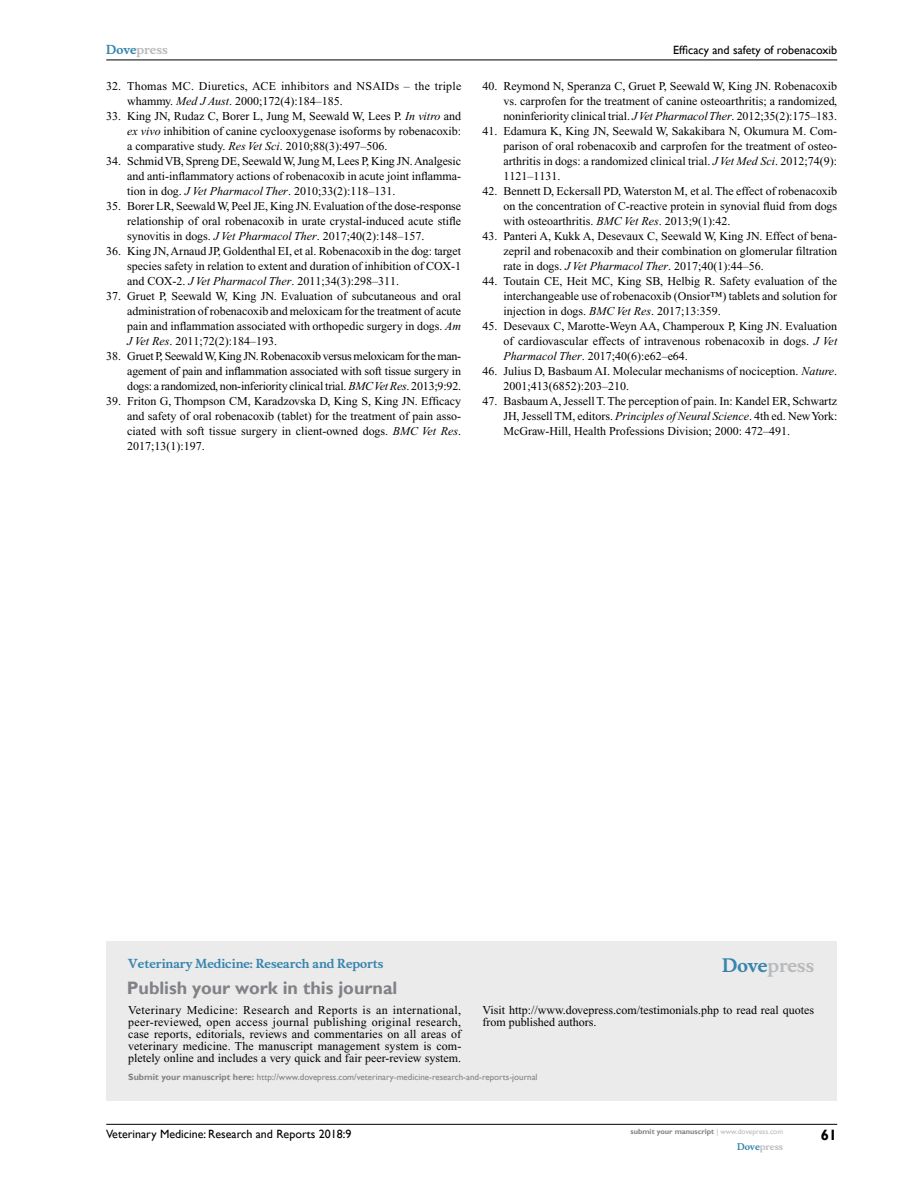
<style>
.page{position:relative;width:918px;height:1188px;background:#fff}
.page>*{position:absolute;margin:0;border:0;box-sizing:border-box;transform-origin:0 0}
.t1{font:700 18px "Gill Sans";color:#808285}
.t2{font:700 18px "Musee";color:#b8babc}
.t3{font:700 15px "Gill Sans";color:#000}
.t4{font:12px/15px "Times New Roman";color:#000;text-align:justify}
.t5{font:12px/15px "Times New Roman";letter-spacing:.02em;color:#000}
.t6{font:12px "Gill Sans";color:#000}
.t7{font:700 12px "Musee";color:#3785ad}
.t8{font:700 12px "Musee";color:#b8babc}
.t9{font:9px "Gill Sans";color:#808285}
.t10{font:700 9px "Musee";color:#b8babc}
.t11{font:700 7.5px "Gill Sans";color:#808285}
.s1{color:#3785ad}
.s2{font-style:italic}
.s3{font-weight:700}
.s4{font-weight:400;color:#b8babc}
</style>
<div class="page">
<div style="left:106px;top:941px;width:731px;height:159px;background:#ebebec"></div>
<hr style="left:106px;top:1124px;width:731px;height:1px;background:#000">
<hr style="left:106px;top:60px;width:731px;height:1px;background:#000">
<p class="t8" style="left:106px;top:43px;width:63px"><span class="s1">Dove</span>press</p>
<p class="t5" style="left:127px;top:79px;width:336px;text-indent:-21px">32. Thomas MC. Diuretics, ACE inhibitors and NSAIDs – the triple whammy. <span class="s2">Med J Aust</span>. 2000;172(4):184–185.</p>
<p class="t4" style="left:127px;top:109px;width:335px;text-indent:-21px">33. King JN, Rudaz C, Borer L, Jung M, Seewald W, Lees P. <span class="s2">In vitro</span> and <span class="s2">ex vivo</span> inhibition of canine cyclooxygenase isoforms by robenacoxib: a comparative study. <span class="s2">Res Vet Sci</span>. 2010;88(3):497–506.</p>
<p class="t4" style="left:127px;top:154px;width:335px;text-indent:-21px">34. Schmid VB, Spreng DE, Seewald W, Jung M, Lees P, King JN. Analgesic and anti-inflammatory actions of robenacoxib in acute joint inflamma&shy;tion in dog. <span class="s2">J Vet Pharmacol Ther</span>. 2010;33(2):118–131.</p>
<p class="t4" style="left:127px;top:199px;width:335px;text-indent:-21px">35. Borer LR, Seewald W, Peel JE, King JN. Evaluation of the dose-response relationship of oral robenacoxib in urate crystal-induced acute stifle synovitis in dogs. <span class="s2">J Vet Pharmacol Ther</span>. 2017;40(2):148–157.</p>
<p class="t4" style="left:127px;top:244px;width:335px;text-indent:-21px">36. King JN, Arnaud JP, Goldenthal EI, et al. Robenacoxib in the dog: target species safety in relation to extent and duration of inhibition of COX-1 and COX-2. <span class="s2">J Vet Pharmacol Ther</span>. 2011;34(3):298–311.</p>
<p class="t4" style="left:127px;top:289px;width:335px;text-indent:-21px">37. Gruet P, Seewald W, King JN. Evaluation of subcutaneous and oral administration of robenacoxib and meloxicam for the treatment of acute pain and inflammation associated with orthopedic surgery in dogs. <span class="s2">Am J Vet Res</span>. 2011;72(2):184–193.</p>
<p class="t4" style="left:127px;top:349px;width:335px;text-indent:-21px">38. Gruet P, Seewald W, King JN. Robenacoxib versus meloxicam for the man&shy;agement of pain and inflammation associated with soft tissue surgery in dogs: a randomized, non-inferiority clinical trial. <span class="s2">BMC Vet Res</span>. 2013;9:92.</p>
<p class="t4" style="left:127px;top:394px;width:335px;text-indent:-21px">39. Friton G, Thompson CM, Karadzovska D, King S, King JN. Efficacy and safety of oral robenacoxib (tablet) for the treatment of pain asso&shy;ciated with soft tissue surgery in client-owned dogs. <span class="s2">BMC Vet Res</span>.<br>2017;13(1):197.</p>
<p class="t6" style="left:673px;top:43px;width:165px">Efficacy and safety of robenacoxib</p>
<p class="t4" style="left:503px;top:79px;width:335px;text-indent:-21px">40. Reymond N, Speranza C, Gruet P, Seewald W, King JN. Robenacoxib vs. carprofen for the treatment of canine osteoarthritis; a randomized, noninferiority clinical trial. <span class="s2">J Vet Pharmacol Ther</span>. 2012;35(2):175–183.</p>
<p class="t4" style="left:503px;top:124px;width:335px;text-indent:-21px">41. Edamura K, King JN, Seewald W, Sakakibara N, Okumura M. Com&shy;parison of oral robenacoxib and carprofen for the treatment of osteo&shy;arthritis in dogs: a randomized clinical trial. <span class="s2">J Vet Med Sci</span>. 2012;74(9):<br>1121–1131.</p>
<p class="t4" style="left:503px;top:184px;width:335px;text-indent:-21px">42. Bennett D, Eckersall PD, Waterston M, et al. The effect of robenacoxib on the concentration of C-reactive protein in synovial fluid from dogs with osteoarthritis. <span class="s2">BMC Vet Res</span>. 2013;9(1):42.</p>
<p class="t4" style="left:503px;top:229px;width:335px;text-indent:-21px">43. Panteri A, Kukk A, Desevaux C, Seewald W, King JN. Effect of bena&shy;zepril and robenacoxib and their combination on glomerular filtration rate in dogs. <span class="s2">J Vet Pharmacol Ther</span>. 2017;40(1):44–56.</p>
<p class="t4" style="left:503px;top:274px;width:335px;text-indent:-21px">44. Toutain CE, Heit MC, King SB, Helbig R. Safety evaluation of the interchangeable use of robenacoxib (Onsior™) tablets and solution for injection in dogs. <span class="s2">BMC Vet Res</span>. 2017;13:359.</p>
<p class="t4" style="left:503px;top:319px;width:335px;text-indent:-21px">45. Desevaux C, Marotte-Weyn AA, Champeroux P, King JN. Evaluation of cardiovascular effects of intravenous robenacoxib in dogs. <span class="s2">J Vet Pharmacol Ther</span>. 2017;40(6):e62–e64.</p>
<p class="t4" style="left:503px;top:364px;width:335px;text-indent:-21px">46. Julius D, Basbaum AI. Molecular mechanisms of nociception. <span class="s2">Nature</span>.<br>2001;413(6852):203–210.</p>
<p class="t4" style="left:503px;top:394px;width:335px;text-indent:-21px">47. Basbaum A, Jessell T. The perception of pain. In: Kandel ER, Schwartz JH, Jessell TM, editors. <span class="s2">Principles of Neural Science</span>. 4th ed. New York:<br>McGraw-Hill, Health Professions Division; 2000: 472–491.</p>
<p class="t7" style="left:128px;top:956px;width:257px">Veterinary Medicine: Research and Reports</p>
<h1 class="t1" style="left:127px;top:977px;width:272px">Publish your work in this journal</h1>
<h1 class="t2" style="left:722px;top:955px;width:94px"><span class="s1">Dove</span>press</h1>
<p class="t4" style="left:128px;top:1004px;width:335px;line-height:12px">Veterinary Medicine: Research and Reports is an international, peer-reviewed, open access journal publishing original research, case reports, editorials, reviews and commentaries on all areas of veterinary medicine. The manuscript management system is com&shy;pletely online and includes a very quick and fair peer-review system.</p>
<p class="t4" style="left:482px;top:1004px;width:333px;line-height:12px">Visit http://www.dovepress.com/testimonials.php to read real quotes from published authors.</p>
<p class="t9" style="left:128px;top:1072px;width:411px"><span class="s3">Submit your manuscript here:</span> http://www.dovepress.com/veterinary-medicine-research-and-reports-journal</p>
<p class="t6" style="left:106px;top:1127px;width:247px">Veterinary Medicine: Research and Reports 2018:9</p>
<p class="t11" style="left:631px;top:1127px;width:154px">submit your manuscript <span class="s4">| www.dovepress.com</span></p>
<p class="t10" style="left:737px;top:1141px;width:48px"><span class="s1">Dove</span>press</p>
<p class="t3" style="left:821px;top:1126px;width:18px">61</p>
</div>
